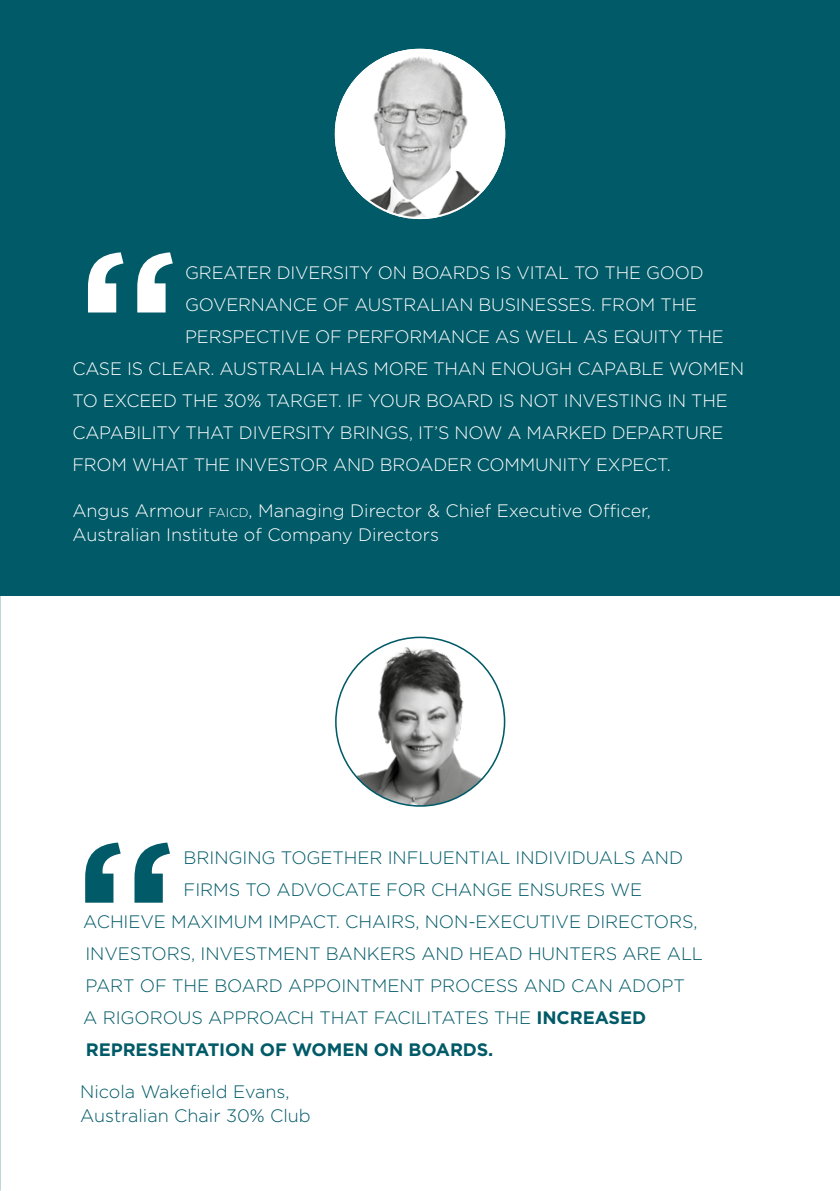
<style>
.page{position:relative;width:840px;height:1191px;background:#fff}
.page>*{position:absolute;margin:0;border:0;box-sizing:border-box;transform-origin:0 0}
.t1{font:500 212.4px "Gotham";color:#005a67}
.t2{font:300 18px/24px "Gotham";letter-spacing:-.01em;color:#fff}
.t3{font:300 18px/24px "Gotham";letter-spacing:-.005em;color:#005a67}
.t4{font:700 18px "Gotham";letter-spacing:-.005em;color:#005a67}
.s1{font-size:12.6px}
.s2{font-weight:700}
</style>
<div class="page">
<div style="left:0;top:0;width:839px;height:595px;background:#005a67"></div>
<svg style="left:88px;top:252px;width:85px;height:60px"></svg>
<img style="left:334px;top:49px;width:170px;height:170px;border-radius:85px">
<img style="left:335px;top:646px;width:169px;height:160px">
<p class="t2" style="left:185px;top:260px;width:520px">GREATER DIVERSITY ON BOARDS IS VITAL TO THE GOOD</p>
<p class="t2" style="left:185px;top:292px;width:513px">GOVERNANCE OF AUSTRALIAN BUSINESSES. FROM THE</p>
<p class="t2" style="left:185px;top:324px;width:539px">PERSPECTIVE OF PERFORMANCE AS WELL AS EQUITY THE</p>
<p class="t2" style="left:72px;top:356px;width:673px">CASE IS CLEAR. AUSTRALIA HAS MORE THAN ENOUGH CAPABLE WOMEN</p>
<p class="t2" style="left:72px;top:388px;width:656px">TO EXCEED THE 30% TARGET. IF YOUR BOARD IS NOT INVESTING IN THE</p>
<p class="t2" style="left:72px;top:420px;width:652px">CAPABILITY THAT DIVERSITY BRINGS, IT’S NOW A MARKED DEPARTURE</p>
<p class="t2" style="left:72px;top:452px;width:599px">FROM WHAT THE INVESTOR AND BROADER COMMUNITY EXPECT.</p>
<p class="t2" style="left:72px;top:498px;width:579px">Angus Armour <span class="s1">faicd</span>, Managing Director &amp; Chief Executive Officer,<br>Australian Institute of Company Directors</p>
<h1 class="t1" style="left:72px;top:778px;width:108px">“</h1>
<p class="t3" style="left:183px;top:845px;width:500px">BRINGING TOGETHER INFLUENTIAL INDIVIDUALS AND</p>
<p class="t3" style="left:183px;top:877px;width:460px">FIRMS TO ADVOCATE FOR CHANGE ENSURES WE</p>
<p class="t3" style="left:83px;top:909px;width:615px">ACHIEVE MAXIMUM IMPACT. CHAIRS, NON-EXECUTIVE DIRECTORS,</p>
<p class="t3" style="left:85px;top:941px;width:619px">INVESTORS, INVESTMENT BANKERS AND HEAD HUNTERS ARE ALL</p>
<p class="t3" style="left:85px;top:973px;width:600px">PART OF THE BOARD APPOINTMENT PROCESS AND CAN ADOPT</p>
<p class="t3" style="left:83px;top:1005px;width:564px">A RIGOROUS APPROACH THAT FACILITATES THE <span class="s2">INCREASED</span></p>
<p class="t4" style="left:86px;top:1038px;width:409px">REPRESENTATION OF WOMEN ON BOARDS.</p>
<p class="t3" style="left:80px;top:1078px;width:232px">Nicola Wakefield Evans,<br>Australian Chair 30% Club</p>
</div>
